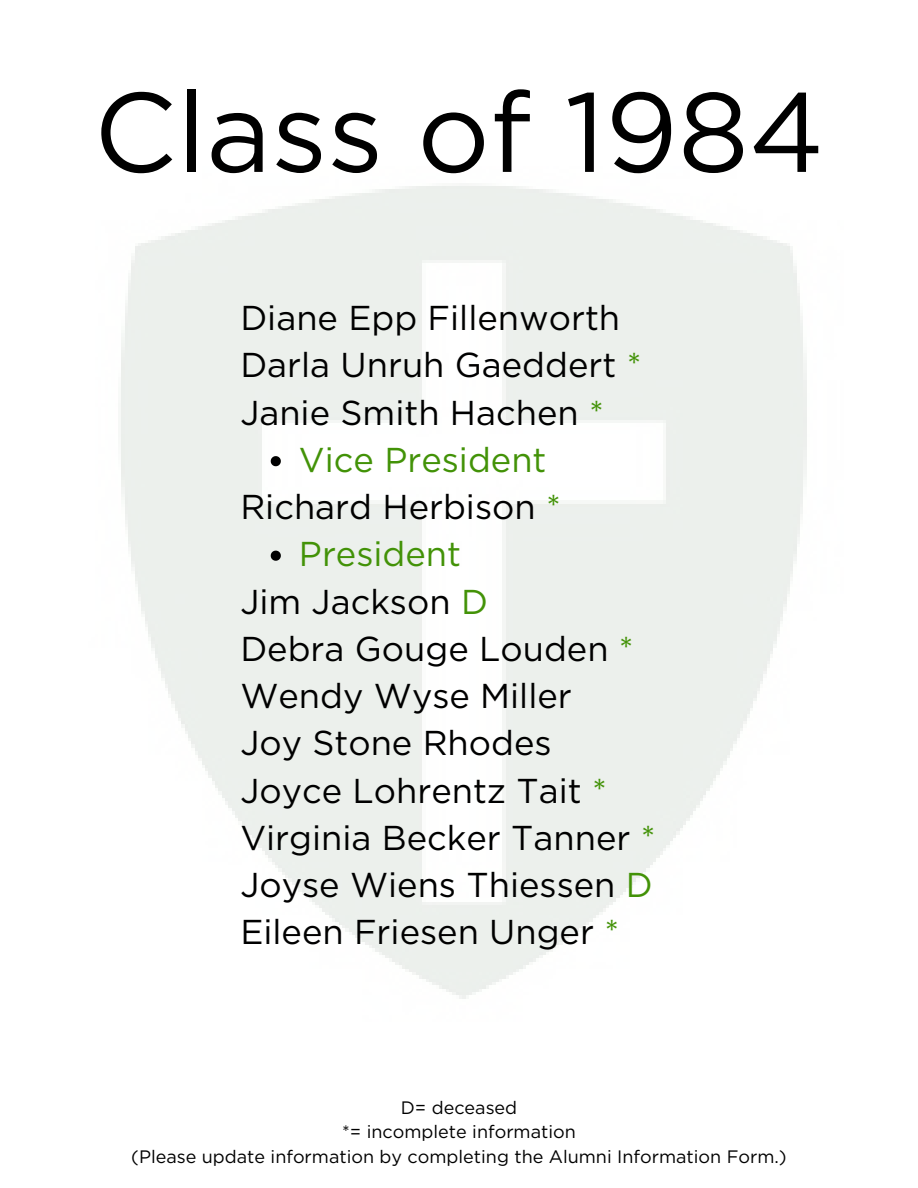
<style>
.page{position:relative;width:918px;height:1188px;background:#fff}
.page>*{position:absolute;margin:0;border:0;box-sizing:border-box;transform-origin:0 0}
.t1{font:112.5px "Gotham";color:#000}
.t2{font:34.5px/47.2px "Gotham";color:#000}
.t3{font:34.5px "Gotham";color:#429207}
.t4{font:18px/24.8px "Gotham";color:#000;text-align:center}
.s1{color:#429207}
</style>
<div class="page">
<svg style="left:271px;top:456px;width:10px;height:10px"></svg>
<svg style="left:271px;top:551px;width:10px;height:10px"></svg>
<h1 class="t1" style="left:94px;top:70px;width:732px">Class of 1984</h1>
<p class="t2" style="left:240px;top:294px;width:403px">Diane Epp Fillenworth<br>Darla Unruh Gaeddert <span class="s1">*<br></span>Janie Smith Hachen <span class="s1">*</span></p>
<p class="t3" style="left:299px;top:441px;width:249px">Vice President</p>
<p class="t2" style="left:240px;top:483px;width:322px">Richard Herbison <span class="s1">*</span></p>
<p class="t3" style="left:299px;top:535px;width:164px">President</p>
<p class="t2" style="left:240px;top:577px;width:417px">Jim Jackson <span class="s1">D<br></span>Debra Gouge Louden <span class="s1">*<br></span>Wendy Wyse Miller<br>Joy Stone Rhodes<br>Joyce Lohrentz Tait <span class="s1">*<br></span>Virginia Becker Tanner <span class="s1">*<br></span>Joyse Wiens Thiessen <span class="s1">D<br></span>Eileen Friesen Unger <span class="s1">*</span></p>
<p class="t4" style="left:131px;top:1094px;width:657px">D= deceased<br>*= incomplete information<br>(Please update information by completing the Alumni Information Form.)</p>
</div>
